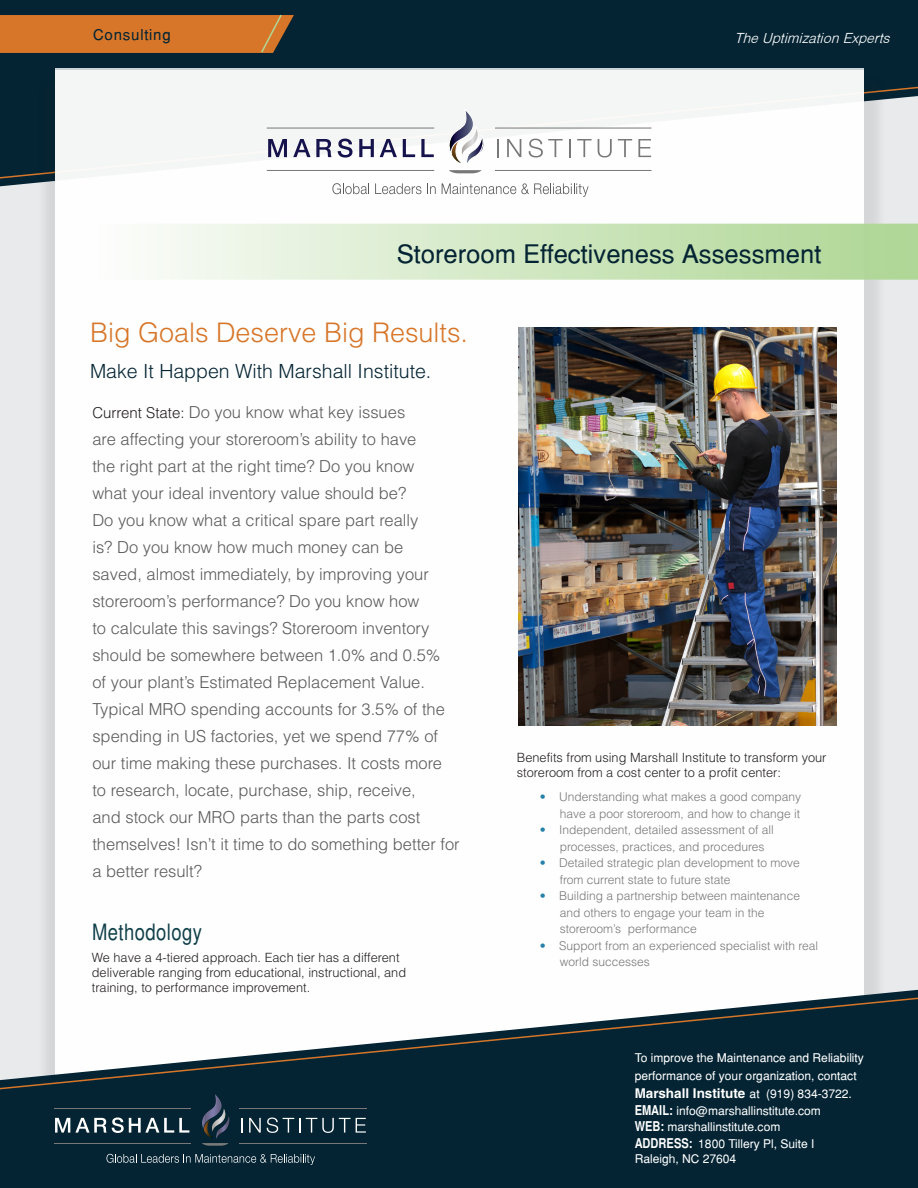
<style>
.page{position:relative;width:918px;height:1188px;background:#e8eaec}
.page>*{position:absolute;margin:0;border:0;box-sizing:border-box;transform-origin:0 0}
.t1{font:300 27px "Helvetica";color:#d77629}
.t2{font:25.5px "Helvetica";color:#042433}
.t3{font:condensed 22.5px "Helvetica";letter-spacing:.02em;color:#0f3f49}
.t4{font:300 19.5px "Helvetica";color:#042433}
.t5{font:300 16.5px/27px "Helvetica";color:#595a59}
.t6{font:15px "Helvetica Obl Li";color:#fff}
.t7{font:15px "Helvetica";letter-spacing:.05em;color:#042433}
.t8{font:700 13.5px "Helvetica";color:#fff}
.t9{font:300 12.75px/15.3px "Helvetica";color:#231f20}
.t10{font:300 12.15px "Helvetica";color:#777877}
.t11{font:12px/18px "Helvetica";color:#fff}
.s1{font-size:15px;color:#231f20}
.s2{color:#2581a9}
.s3{font-weight:400;font-size:12px}
.s4{font-weight:700;font-stretch:condensed;font-size:13.5px}
</style>
<div class="page">
<div style="left:0;top:0;width:918px;height:186px;background:#042433"></div>
<svg style="left:0;top:84px;width:918px;height:97px"></svg>
<div style="left:36px;top:78px;width:825px;height:1062px;background:#231f20;opacity:.12"></div>
<div style="left:62px;top:74px;width:824px;height:1061px;background:#231f20;opacity:.12"></div>
<div style="left:56px;top:68px;width:808px;height:1045px;background:#fff"></div>
<div style="left:0;top:990px;width:918px;height:198px;background:#042433"></div>
<svg style="left:0;top:995px;width:918px;height:97px"></svg>
<svg style="left:107px;top:1154px;width:208px;height:11px;background:#324c59"></svg>
<svg style="left:55px;top:1118px;width:134px;height:15px;background:#586d77"></svg>
<svg style="left:241px;top:1118px;width:1px;height:15px"></svg>
<svg style="left:249px;top:1118px;width:12px;height:15px"></svg>
<svg style="left:267px;top:1118px;width:83px;height:15px"></svg>
<svg style="left:356px;top:1118px;width:10px;height:15px"></svg>
<svg style="left:202px;top:1094px;width:27px;height:52px"></svg>
<hr style="left:54px;top:1108px;width:137px;height:1px;background:#777877">
<hr style="left:239px;top:1108px;width:127px;height:1px;background:#777877">
<hr style="left:54px;top:1143px;width:137px;height:1px;background:#777877">
<hr style="left:239px;top:1143px;width:127px;height:1px;background:#777877">
<svg style="left:332px;top:183px;width:37px;height:11px"></svg>
<svg style="left:375px;top:183px;width:46px;height:11px"></svg>
<svg style="left:427px;top:183px;width:9px;height:11px"></svg>
<svg style="left:442px;top:183px;width:147px;height:14px"></svg>
<svg style="left:268px;top:139px;width:19px;height:18px"></svg>
<svg style="left:293px;top:139px;width:39px;height:18px"></svg>
<svg style="left:338px;top:139px;width:15px;height:19px"></svg>
<svg style="left:359px;top:139px;width:15px;height:18px"></svg>
<svg style="left:380px;top:139px;width:17px;height:18px"></svg>
<svg style="left:403px;top:139px;width:12px;height:18px"></svg>
<svg style="left:421px;top:139px;width:13px;height:18px"></svg>
<svg style="left:497px;top:139px;width:2px;height:18px"></svg>
<svg style="left:507px;top:139px;width:14px;height:18px"></svg>
<svg style="left:529px;top:139px;width:34px;height:18px"></svg>
<svg style="left:569px;top:139px;width:2px;height:18px"></svg>
<svg style="left:577px;top:139px;width:15px;height:18px"></svg>
<svg style="left:598px;top:139px;width:14px;height:18px"></svg>
<svg style="left:618px;top:139px;width:14px;height:18px"></svg>
<svg style="left:638px;top:139px;width:13px;height:18px"></svg>
<svg style="left:449px;top:108px;width:36px;height:65px"></svg>
<hr style="left:267px;top:128px;width:167px;height:1px;background:#777877">
<hr style="left:495px;top:128px;width:156px;height:1px;background:#777877">
<hr style="left:267px;top:170px;width:167px;height:1px;background:#777877">
<hr style="left:495px;top:170px;width:156px;height:1px;background:#777877">
<img style="left:518px;top:328px;width:319px;height:398px">
<div style="left:98px;top:224px;width:820px;height:56px;background:linear-gradient(to right,#fbfcfa,#add592)"></div>
<svg style="left:0;top:13px;width:294px;height:41px;background:#c06d2a"></svg>
<p class="t7" style="left:93px;top:25px;width:79px">Consulting</p>
<p class="t6" style="left:734px;top:31px;width:157px">The Uptimization Experts</p>
<p class="t2" style="left:397px;top:238px;width:426px">Storeroom Effectiveness Assessment</p>
<p class="t1" style="left:90px;top:315px;width:380px">Big Goals Deserve Big Results.</p>
<p class="t4" style="left:90px;top:359px;width:343px">Make It Happen With Marshall Institute.</p>
<p class="t5" style="left:92px;top:398px;width:369px"><span class="s1">Current State:</span> Do you know what key issues<br>are affecting your storeroom’s ability to have<br>the right part at the right time? Do you know<br>what your ideal inventory value should be?<br>Do you know what a critical spare part really<br>is? Do you know how much money can be<br>saved, almost immediately, by improving your storeroom’s performance? Do you know how<br>to calculate this savings? Storeroom inventory should be somewhere between 1.0% and 0.5%<br>of your plant’s Estimated Replacement Value.<br>Typical MRO spending accounts for 3.5% of the spending in US factories, yet we spend 77% of our time making these purchases. It costs more to research, locate, purchase, ship, receive,<br>and stock our MRO parts than the parts cost themselves! Isn’t it time to do something better for a better result?</p>
<p class="t3" style="left:92px;top:919px;width:112px">Methodology</p>
<p class="t9" style="left:92px;top:949px;width:316px">We have a 4-tiered approach. Each tier has a different deliverable ranging from educational, instructional, and training, to performance improvement.</p>
<p class="t9" style="left:517px;top:749px;width:311px">Benefits from using Marshall Institute to transform your storeroom from a cost center to a profit center:</p>
<p class="t10" style="left:540px;top:789px;width:263px"><span class="s2">•</span> Understanding what makes a good company</p>
<p class="t10" style="left:560px;top:806px;width:242px">have a poor storeroom, and how to change it</p>
<p class="t10" style="left:540px;top:822px;width:236px"><span class="s2">•</span> Independent, detailed assessment of all</p>
<p class="t10" style="left:560px;top:839px;width:206px">processes, practices, and procedures</p>
<p class="t10" style="left:540px;top:855px;width:262px"><span class="s2">•</span> Detailed strategic plan development to move</p>
<p class="t10" style="left:560px;top:872px;width:172px">from current state to future state</p>
<p class="t10" style="left:540px;top:888px;width:262px"><span class="s2">•</span> Building a partnership between maintenance</p>
<p class="t10" style="left:560px;top:905px;width:206px">and others to engage your team in the</p>
<p class="t10" style="left:560px;top:921px;width:139px">storeroom’s performance</p>
<p class="t10" style="left:540px;top:938px;width:280px"><span class="s2">•</span> Support from an experienced specialist with real</p>
<p class="t10" style="left:560px;top:954px;width:92px">world successes</p>
<p class="t11" style="left:635px;top:1049px;width:231px">To improve the Maintenance and Reliability performance of your organization, contact</p>
<p class="t8" style="left:635px;top:1085px;width:219px">Marshall Institute <span class="s3">at (919) 834-3722.</span></p>
<p class="t11" style="left:635px;top:1101px;width:188px"><span class="s4">EMAIL:</span> info@marshallinstitute.com</p>
<p class="t11" style="left:635px;top:1118px;width:147px"><span class="s4">WEB:</span> marshallinstitute.com</p>
<p class="t11" style="left:635px;top:1135px;width:181px"><span class="s4">ADDRESS:</span> 1800 Tillery Pl, Suite I</p>
<p class="t11" style="left:635px;top:1149px;width:103px">Raleigh, NC 27604</p>
</div>
